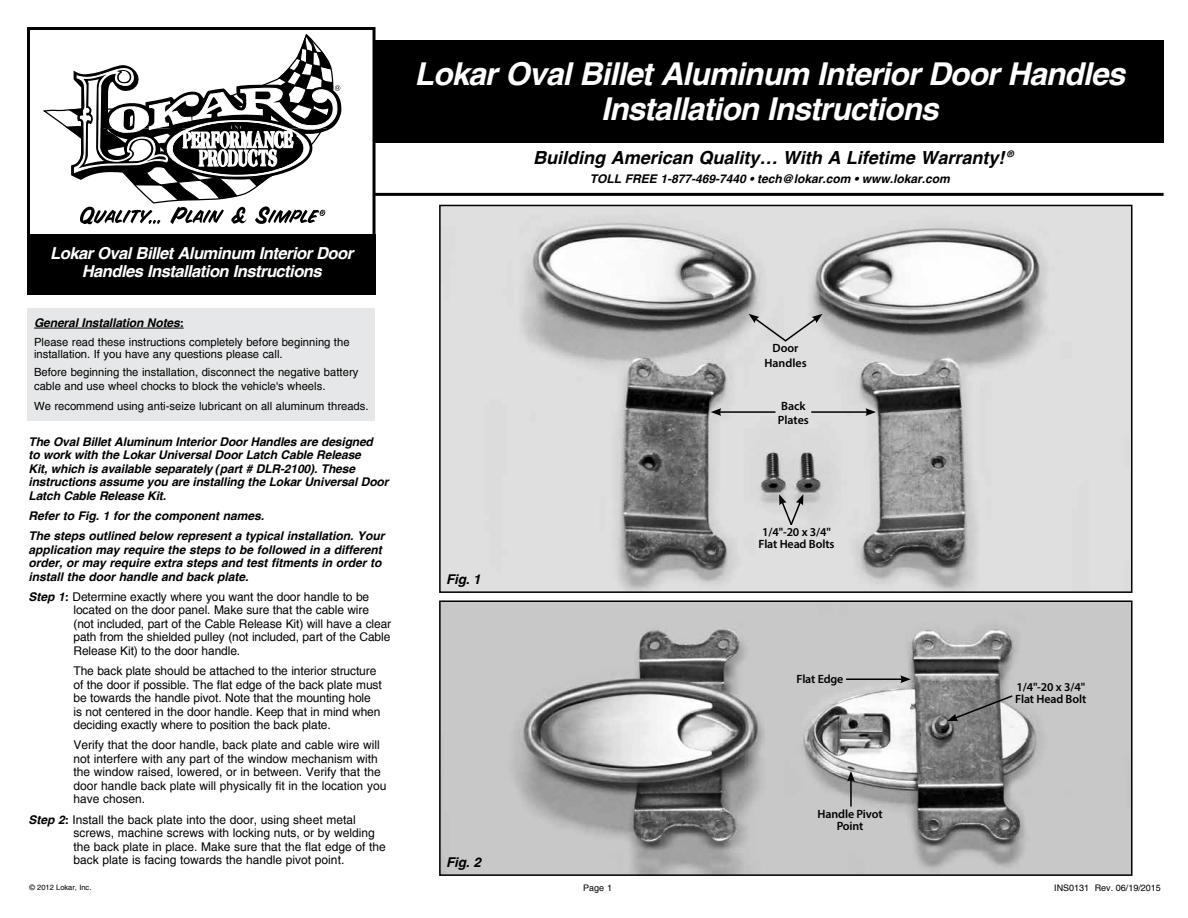
<style>
.page{position:relative;width:1188px;height:918px;background:#fff}
.page>*{position:absolute;margin:0;border:0;box-sizing:border-box;transform-origin:0 0}
.t1{font:italic 700 31.5px/34.5px "Helvetica";letter-spacing:-.025em;color:#fff;text-align:center}
.t2{font:italic 700 18px "Helvetica";color:#000}
.t3{font:italic 700 16.5px/18px "Helvetica";letter-spacing:-.03em;color:#fff;text-align:center}
.t4{font:italic 700 13.5px "Helvetica";letter-spacing:-.015em;color:#000}
.t5{font:12px/13.5px "Helvetica";letter-spacing:-.01em;color:#000}
.t6{font:italic 700 12px/13.5px "Helvetica";letter-spacing:-.01em;color:#000}
.t7{font:600 12px/12px "Myriad Pro";letter-spacing:-.01em;color:#000}
.t8{font:11.25px/12px "Helvetica";color:#000}
.t9{font:9px "Helvetica";color:#000}
.t10{font:italic 700 9px "Helvetica";color:#000}
.t11{font:7.5px "Helvetica";color:#000}
.s1{font-weight:700;font-style:italic}
</style>
<div class="page">
<img style="left:442px;top:208px;width:687px;height:382px">
<div style="left:439px;top:205px;width:693px;height:388px;border:2px solid #000"></div>
<img style="left:442px;top:603px;width:687px;height:270px">
<div style="left:439px;top:600px;width:693px;height:276px;border:2px solid #000"></div>
<div style="left:364px;top:41px;width:800px;height:102px;background:#000"></div>
<hr style="left:366px;top:193px;width:798px;height:3px;background:#000">
<div style="left:28px;top:28px;width:346px;height:263px;background:#fff"></div>
<svg style="left:66px;top:34px;width:275px;height:190px"></svg>
<div style="left:27px;top:27px;width:349px;height:266px;border:3px solid #000"></div>
<div style="left:27px;top:234px;width:348px;height:60px;background:#000"></div>
<div style="left:27px;top:308px;width:348px;height:113px;background:#e6e7e8"></div>
<hr style="left:34px;top:328px;width:150px;height:1px;background:#000">
<hr style="left:811px;top:411px;width:57px;height:2px;background:#000">
<svg style="left:866px;top:408px;width:10px;height:8px"></svg>
<hr style="left:846px;top:678px;width:57px;height:2px;background:#000">
<svg style="left:900px;top:675px;width:11px;height:8px"></svg>
<hr style="left:850px;top:779px;width:2px;height:28px;background:#000">
<svg style="left:847px;top:771px;width:8px;height:10px"></svg>
<hr style="left:719px;top:411px;width:57px;height:2px;background:#000">
<svg style="left:711px;top:408px;width:10px;height:8px"></svg>
<svg style="left:749px;top:314px;width:73px;height:29px;background:#c9c9c9"></svg>
<svg style="left:947px;top:694px;width:67px;height:27px;background:#878787"></svg>
<svg style="left:779px;top:494px;width:24px;height:33px"></svg>
<h1 class="t1" style="left:415px;top:57px;width:712px">Lokar Oval Billet Aluminum Interior Door Handles<br>Installation Instructions</h1>
<h2 class="t2" style="left:533px;top:147px;width:473px">Building American Quality… With A Lifetime Warranty!</h2>
<p class="t10" style="left:1007px;top:149px;width:8px">®</p>
<h3 class="t3" style="left:50px;top:244px;width:304px">Lokar Oval Billet Aluminum Interior Door<br>Handles Installation Instructions</h3>
<p class="t6" style="left:34px;top:316px;width:151px">General Installation Notes:</p>
<p class="t8" style="left:34px;top:336px;width:317px">Please read these instructions completely before beginning the installation. If you have any questions please call.</p>
<p class="t8" style="left:34px;top:366px;width:326px;line-height:13.5px">Before beginning the installation, disconnect the negative battery cable and use wheel chocks to block the vehicle's wheels.</p>
<p class="t8" style="left:34px;top:400px;width:336px">We recommend using anti-seize lubricant on all aluminum threads.</p>
<p class="t6" style="left:29px;top:435px;width:362px">The Oval Billet Aluminum Interior Door Handles are designed<br>to work with the Lokar Universal Door Latch Cable Release<br>Kit, which is available separately (part # DLR-2100). These instructions assume you are installing the Lokar Universal Door Latch Cable Release Kit.</p>
<p class="t6" style="left:29px;top:506px;width:358px;line-height:20.2px">Refer to Fig. 1 for the component names.<br>The steps outlined below represent a typical installation. Your</p>
<p class="t6" style="left:29px;top:543px;width:355px;text-align:justify">application may require the steps to be followed in a different order, or may require extra steps and test fitments in order to install the door handle and back plate.</p>
<p class="t5" style="left:74px;top:590px;width:319px;text-indent:-45px"><span class="s1">Step 1:</span> Determine exactly where you want the door handle to be located on the door panel. Make sure that the cable wire (not included, part of the Cable Release Kit) will have a clear path from the shielded pulley (not included, part of the Cable Release Kit) to the door handle.</p>
<p class="t5" style="left:74px;top:664px;width:310px">The back plate should be attached to the interior structure of the door if possible. The flat edge of the back plate must be towards the handle pivot. Note that the mounting hole is not centered in the door handle. Keep that in mind when deciding exactly where to position the back plate.</p>
<p class="t5" style="left:74px;top:739px;width:314px">Verify that the door handle, back plate and cable wire will not interfere with any part of the window mechanism with the window raised, lowered, or in between. Verify that the door handle back plate will physically fit in the location you have chosen.</p>
<p class="t5" style="left:74px;top:813px;width:314px;text-indent:-45px"><span class="s1">Step 2:</span> Install the back plate into the door, using sheet metal screws, machine screws with locking nuts, or by welding the back plate in place. Make sure that the flat edge of the back plate is facing towards the handle pivot point.</p>
<p class="t4" style="left:446px;top:571px;width:36px">Fig. 1</p>
<p class="t4" style="left:446px;top:854px;width:36px">Fig. 2</p>
<p class="t6" style="left:590px;top:172px;width:362px">TOLL FREE 1-877-469-7440 • tech@lokar.com • www.lokar.com</p>
<p class="t7" style="left:764px;top:341px;width:44px;line-height:14.4px;text-align:center">Door<br>Handles</p>
<p class="t7" style="left:778px;top:398px;width:33px;line-height:14.4px">Back<br>Plates</p>
<p class="t7" style="left:759px;top:525px;width:77px">1/4"-20 x 3/4"<br>Flat Head Bolts</p>
<p class="t7" style="left:797px;top:672px;width:48px">Flat Edge</p>
<p class="t7" style="left:818px;top:808px;width:66px;text-align:center">Handle Pivot<br>Point</p>
<p class="t7" style="left:1015px;top:681px;width:73px">1/4"-20 x 3/4"<br>Flat Head Bolt</p>
<p class="t11" style="left:29px;top:883px;width:64px">© 2012 Lokar, Inc.</p>
<p class="t9" style="left:583px;top:883px;width:30px">Page 1</p>
<p class="t9" style="left:1054px;top:883px;width:108px">INS0131 Rev. 06/19/2015</p>
</div>
